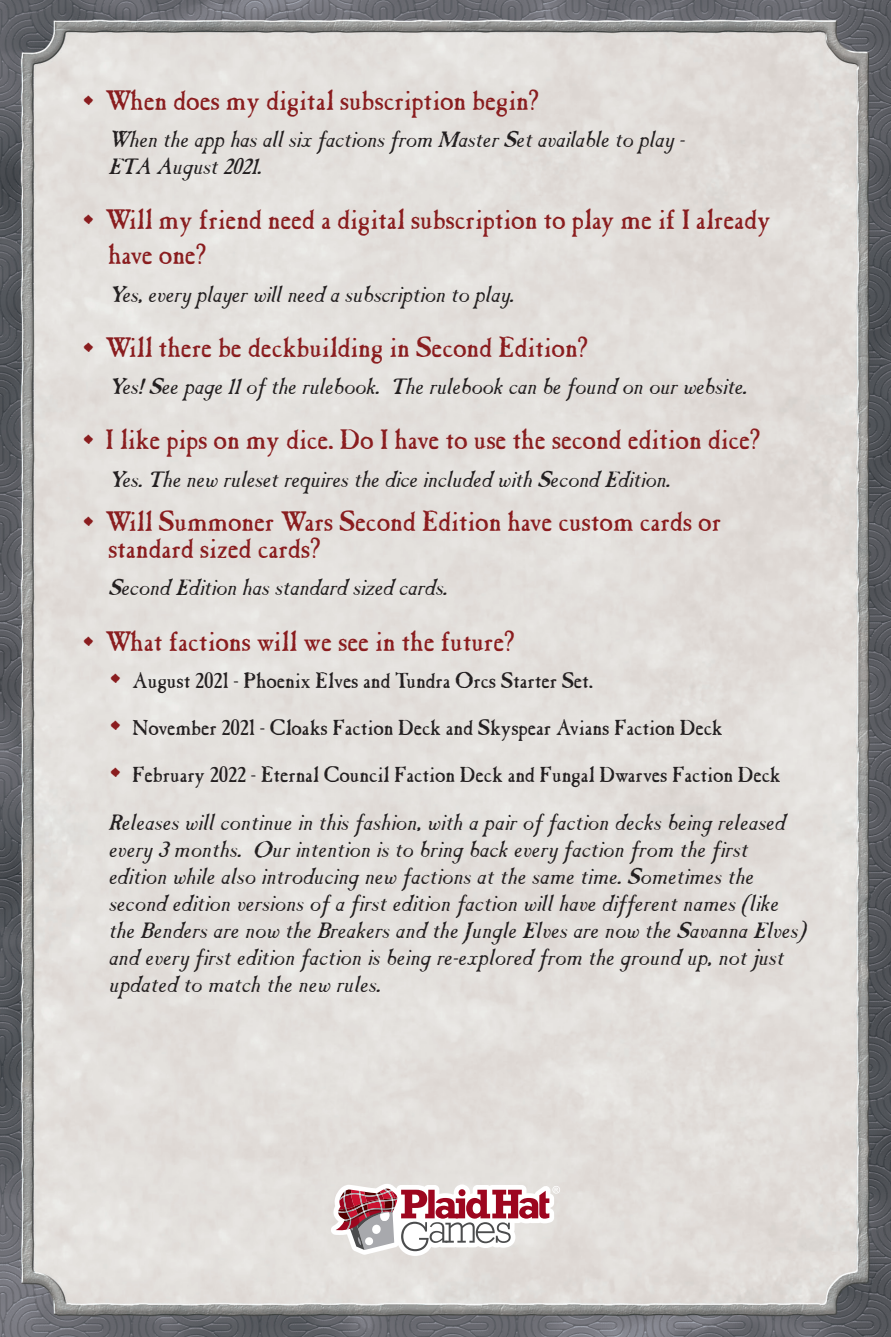
<style>
.page{position:relative;width:891px;height:1337px;background:#fff}
.page>*{position:absolute;margin:0;border:0;box-sizing:border-box;transform-origin:0 0}
.t1{font:29.25px/35.1px "Casablanca Antique Plain";letter-spacing:-.01em;color:#8a1d1f}
.t2{font:italic 22.5px/27px "Casablanca Antique";color:#231f20}
.t3{font:22.5px "Casablanca Antique Plain";letter-spacing:-.01em;color:#231f20}
.s1{font-family:"Dwarven Axe BB";font-size:38.25px}
.s2{font-family:"Dwarven Axe BB";font-size:38.25px;color:#8a1d1f}
</style>
<div class="page">
<img style="left:0;top:0;width:891px;height:1336px">
<svg style="left:331px;top:1183px;width:229px;height:73px"></svg>
<p class="t1" style="left:81px;top:83px;width:460px"><span class="s1">•</span> When does my digital subscription begin?</p>
<p class="t2" style="left:108px;top:126px;width:578px">When the app has all six factions from Master Set available to play -<br>ETA August 2021.</p>
<p class="t1" style="left:108px;top:203px;width:665px;text-indent:-27px"><span class="s1">•</span> Will my friend need a digital subscription to play me if I already have one?</p>
<p class="t2" style="left:108px;top:281px;width:407px">Yes, every player will need a subscription to play.</p>
<p class="t1" style="left:81px;top:330px;width:509px"><span class="s1">•</span> Will there be deckbuilding in Second Edition?</p>
<p class="t2" style="left:108px;top:373px;width:640px">Yes! See page 11 of the rulebook. The rulebook can be found on our website.</p>
<p class="t1" style="left:81px;top:423px;width:681px"><span class="s1">•</span> I like pips on my dice. Do I have to use the second edition dice?</p>
<p class="t2" style="left:108px;top:466px;width:563px">Yes. The new ruleset requires the dice included with Second Edition.</p>
<p class="t1" style="left:108px;top:509px;width:615px;line-height:27px;text-indent:-27px"><span class="s1">•</span> Will Summoner Wars Second Edition have custom cards or standard sized cards?</p>
<p class="t2" style="left:108px;top:574px;width:340px">Second Edition has standard sized cards.</p>
<p class="t1" style="left:81px;top:624px;width:436px"><span class="s1">•</span> What factions will we see in the future?</p>
<p class="t3" style="left:108px;top:667px;width:487px"><span class="s2">•</span> August 2021 - Phoenix Elves and Tundra Orcs Starter Set.</p>
<p class="t3" style="left:108px;top:714px;width:617px"><span class="s2">•</span> November 2021 - Cloaks Faction Deck and Skyspear Avians Faction Deck</p>
<p class="t3" style="left:108px;top:762px;width:675px"><span class="s2">•</span> February 2022 - Eternal Council Faction Deck and Fungal Dwarves Faction Deck</p>
<p class="t2" style="left:108px;top:809px;width:699px">Releases will continue in this fashion, with a pair of faction decks being released every 3 months. Our intention is to bring back every faction from the first edition while also introducing new factions at the same time. Sometimes the second edition versions of a first edition faction will have different names (like the Benders are now the Breakers and the Jungle Elves are now the Savanna Elves) and every first edition faction is being re-explored from the ground up, not just updated to match the new rules.</p>
</div>
